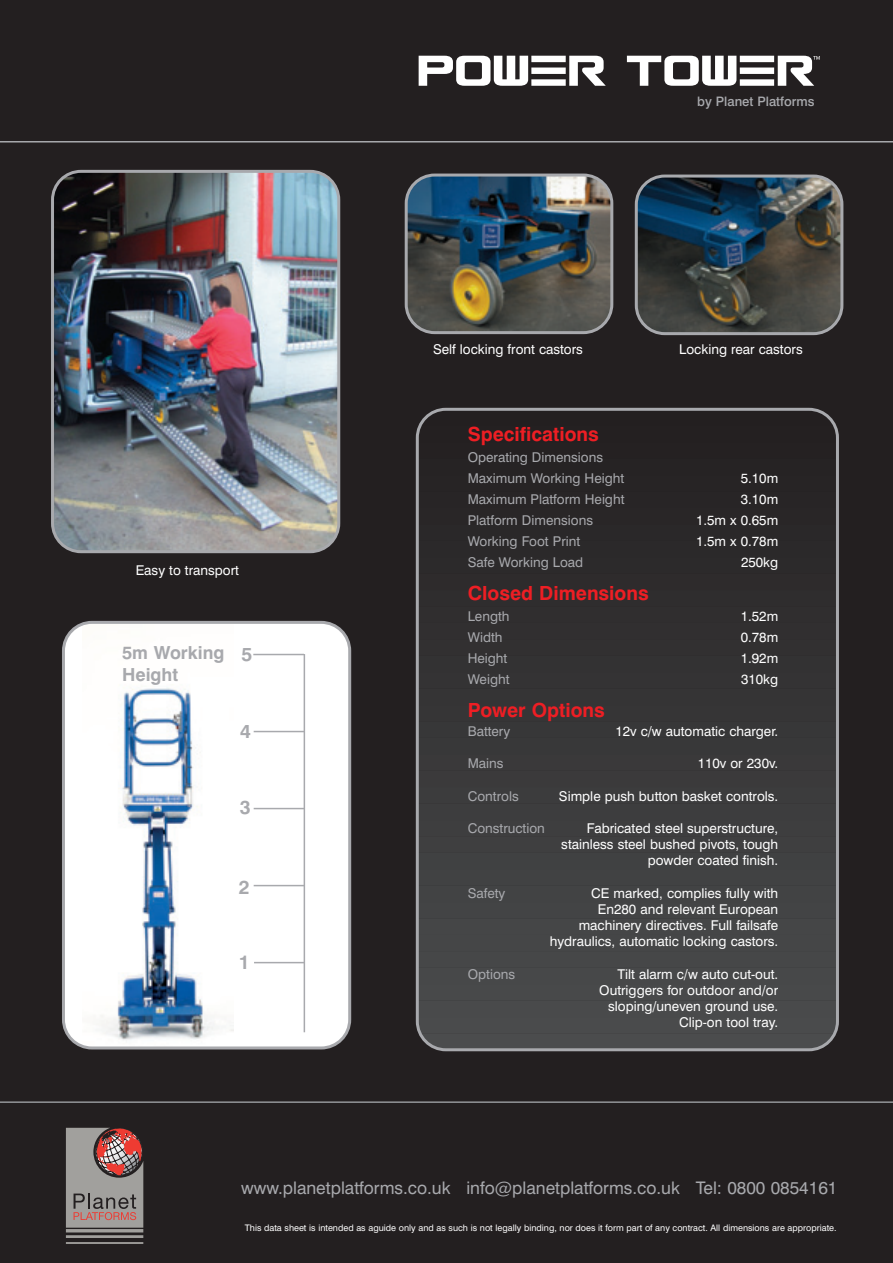
<style>
.page{position:relative;width:893px;height:1263px;background:#231f20}
.page>*{position:absolute;margin:0;border:0;box-sizing:border-box;transform-origin:0 0}
.t1{font:700 19.5px "Swiss 721 BT";color:#ee1e24}
.t2{font:700 19.05px "Swiss 721 BT";color:#a8a9ad}
.t3{font:700 18px/21.6px "Swiss 721 BT";color:#a8a9ad}
.t4{font:17.4px "Swiss 721 BT";color:#a8a9ad}
.t5{font:13.5px/16.2px "Swiss 721 BT";color:#fff;text-align:right}
.t6{font:13.5px/21px "Swiss 721 BT";color:#a8a9ad}
.t7{font:500 13.05px "Swiss 721 BT";color:#a8a9ad}
.t8{font:9px "Swiss 721 BT";color:#fff}
.s1{font-size:19.05px}
</style>
<div class="page">
<svg style="left:416px;top:408px;width:423px;height:643px"></svg>
<svg style="left:62px;top:621px;width:289px;height:428px;background:#e7ecf0"></svg>
<img style="left:405px;top:174px;width:208px;height:160px">
<hr style="left:0;top:1101px;width:893px;height:2px;background:#939598">
<svg style="left:419px;top:56px;width:187px;height:30px"></svg>
<svg style="left:627px;top:56px;width:193px;height:30px"></svg>
<hr style="left:0;top:141px;width:893px;height:1px;background:#a8a9ad">
<svg style="left:635px;top:175px;width:208px;height:160px;background:#3a464a"></svg>
<img style="left:51px;top:170px;width:289px;height:383px">
<hr style="left:304px;top:654px;width:1px;height:378px;background:#a8a9ad">
<hr style="left:254px;top:962px;width:51px;height:1px;background:#a8a9ad">
<hr style="left:254px;top:885px;width:50px;height:1px;background:#a8a9ad">
<hr style="left:254px;top:808px;width:50px;height:1px;background:#a8a9ad">
<hr style="left:254px;top:731px;width:50px;height:1px;background:#a8a9ad">
<hr style="left:253px;top:654px;width:51px;height:1px;background:#a8a9ad">
<svg style="left:66px;top:1128px;width:77px;height:116px;background:#927f7c"></svg>
<p class="t7" style="left:697px;top:97px;width:119px">by Planet Platforms</p>
<p class="t5" style="left:433px;top:343px;width:151px">Self locking front castors</p>
<p class="t5" style="left:679px;top:343px;width:125px">Locking rear castors</p>
<p class="t5" style="left:136px;top:564px;width:105px">Easy to transport</p>
<h3 class="t3" style="left:122px;top:644px;width:132px">5m Working <span class="s1">5<br></span>Height</h3>
<h2 class="t2" style="left:240px;top:725px;width:12px">4</h2>
<h2 class="t2" style="left:240px;top:801px;width:12px">3</h2>
<h2 class="t2" style="left:239px;top:880px;width:12px">2</h2>
<h2 class="t2" style="left:239px;top:956px;width:12px">1</h2>
<h1 class="t1" style="left:468px;top:427px;width:133px">Specifications</h1>
<p class="t6" style="left:468px;top:448px;width:158px">Operating Dimensions<br>Maximum Working Height</p>
<p class="t5" style="left:741px;top:471px;width:39px">5.10m</p>
<p class="t6" style="left:468px;top:490px;width:158px">Maximum Platform Height</p>
<p class="t5" style="left:741px;top:492px;width:39px">3.10m</p>
<p class="t6" style="left:468px;top:511px;width:127px">Platform Dimensions</p>
<p class="t5" style="left:696px;top:513px;width:84px">1.5m x 0.65m</p>
<p class="t6" style="left:468px;top:532px;width:114px">Working Foot Print</p>
<p class="t5" style="left:696px;top:534px;width:84px">1.5m x 0.78m</p>
<p class="t6" style="left:468px;top:553px;width:117px">Safe Working Load</p>
<p class="t5" style="left:741px;top:555px;width:39px">250kg</p>
<h1 class="t1" style="left:468px;top:586px;width:182px">Closed Dimensions</h1>
<p class="t6" style="left:468px;top:607px;width:43px">Length</p>
<p class="t5" style="left:741px;top:609px;width:39px">1.52m</p>
<p class="t6" style="left:468px;top:628px;width:36px">Width</p>
<p class="t5" style="left:741px;top:630px;width:39px">0.78m</p>
<p class="t6" style="left:468px;top:649px;width:41px">Height</p>
<p class="t5" style="left:741px;top:651px;width:39px">1.92m</p>
<p class="t6" style="left:468px;top:670px;width:43px">Weight</p>
<p class="t5" style="left:741px;top:672px;width:39px">310kg</p>
<h1 class="t1" style="left:468px;top:703px;width:139px">Power Options</h1>
<p class="t6" style="left:468px;top:722px;width:44px">Battery</p>
<p class="t5" style="left:615px;top:724px;width:164px">12v c/w automatic charger.</p>
<p class="t6" style="left:468px;top:754px;width:37px">Mains</p>
<p class="t5" style="left:698px;top:757px;width:82px">110v or 230v.</p>
<p class="t6" style="left:468px;top:787px;width:52px">Controls</p>
<p class="t5" style="left:559px;top:789px;width:221px">Simple push button basket controls.</p>
<p class="t6" style="left:468px;top:819px;width:79px">Construction</p>
<p class="t5" style="left:561px;top:821px;width:218px">Fabricated steel superstructure, stainless steel bushed pivots, tough powder coated finish.</p>
<p class="t6" style="left:468px;top:884px;width:39px">Safety</p>
<p class="t5" style="left:550px;top:886px;width:230px">CE marked, complies fully with En280 and relevant European machinery directives. Full failsafe hydraulics, automatic locking castors.</p>
<p class="t6" style="left:468px;top:965px;width:49px">Options</p>
<p class="t5" style="left:599px;top:967px;width:181px">Tilt alarm c/w auto cut-out.<br>Outriggers for outdoor and/or sloping/uneven ground use.<br>Clip-on tool tray.</p>
<p class="t4" style="left:241px;top:1181px;width:598px">www.planetplatforms.co.uk info@planetplatforms.co.uk Tel: 0800 0854161</p>
<p class="t8" style="left:245px;top:1224px;width:593px">This data sheet is intended as aguide only and as such is not legally binding, nor does it form part of any contract. All dimensions are appropriate.</p>
</div>
